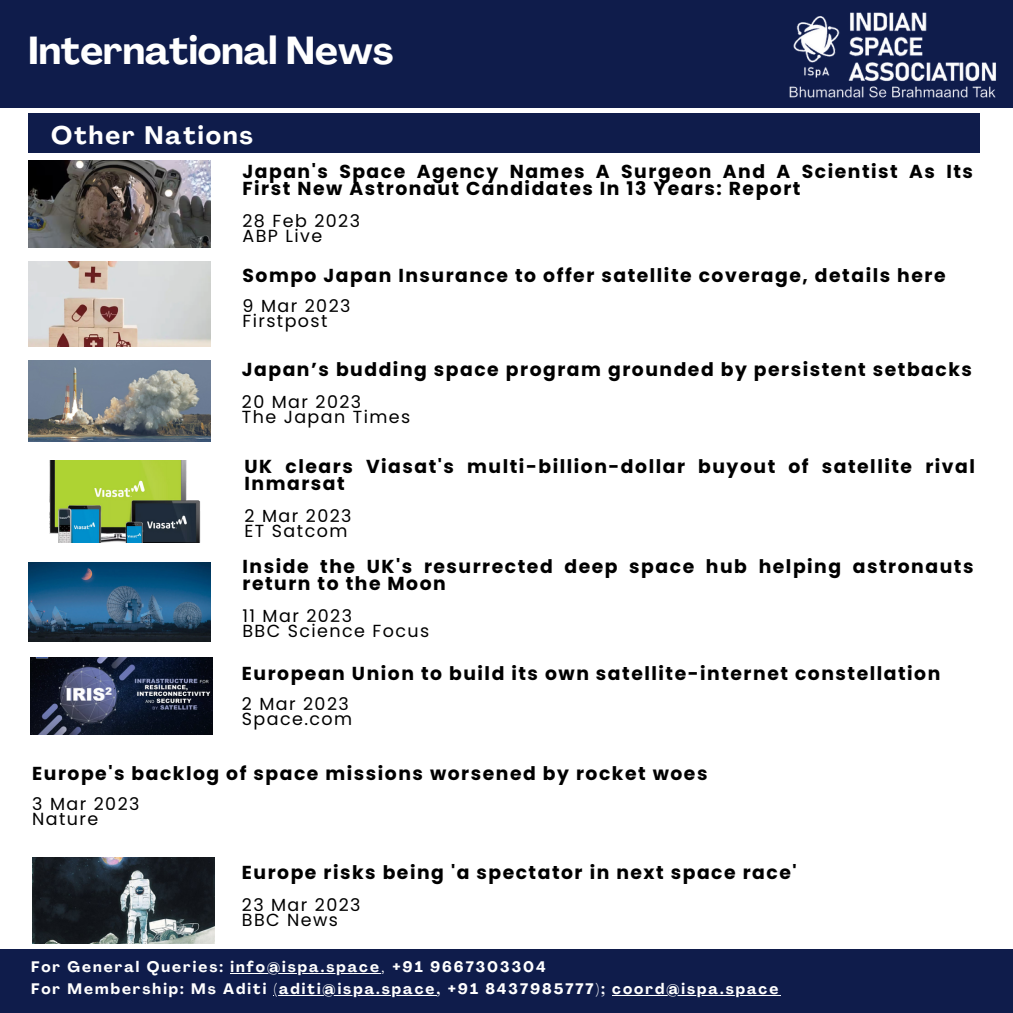
<style>
.page{position:relative;width:1013px;height:1013px;background:#fff}
.page>*{position:absolute;margin:0;border:0;box-sizing:border-box;transform-origin:0 0}
.t1{font:700 38.5px "Agrandir";color:#fff}
.t2{font:700 25px "Agrandir";letter-spacing:.08em;color:#fff}
.t3{font:700 18.75px/16.9px "Poppins";letter-spacing:.08em;color:#000}
.t4{font:17.5px/15px "Poppins";letter-spacing:.08em;color:#000}
.t5{font:700 15px/22.5px "Agrandir";letter-spacing:.135em;color:#fff}
.s1{font-weight:400}
</style>
<div class="page">
<div style="left:0;top:0;width:1012px;height:108px;background:#0f1c4b"></div>
<img style="left:789px;top:12px;width:207px;height:86px">
<img style="left:30px;top:657px;width:182px;height:77px">
<img style="left:49px;top:460px;width:152px;height:82px">
<img style="left:28px;top:262px;width:182px;height:84px">
<img style="left:28px;top:562px;width:182px;height:80px">
<div style="left:28px;top:114px;width:951px;height:39px;background:#0f1c4b"></div>
<img style="left:28px;top:160px;width:182px;height:87px">
<img style="left:32px;top:858px;width:182px;height:85px">
<div style="left:0;top:949px;width:1012px;height:63px;background:#0f1c4b"></div>
<img style="left:28px;top:360px;width:182px;height:81px">
<hr style="left:230px;top:972px;width:151px;height:1px;background:#fff">
<hr style="left:279px;top:995px;width:157px;height:1px;background:#fff">
<hr style="left:612px;top:995px;width:168px;height:1px;background:#fff">
<h1 class="t1" style="left:28px;top:35px;width:367px">International News</h1>
<h2 class="t2" style="left:51px;top:125px;width:203px">Other Nations</h2>
<p class="t3" style="left:242px;top:163px;width:732px">Japan's Space Agency Names A Surgeon And A Scientist As Its<br>First New Astronaut Candidates In 13 Years: Report</p>
<p class="t4" style="left:242px;top:213px;width:119px">28 Feb 2023<br>ABP Live</p>
<p class="t3" style="left:242px;top:267px;width:704px">Sompo Japan Insurance to offer satellite coverage, details here</p>
<p class="t4" style="left:242px;top:298px;width:109px">9 Mar 2023<br>Firstpost</p>
<p class="t3" style="left:242px;top:360px;width:731px">Japan’s budding space program grounded by persistent setbacks</p>
<p class="t4" style="left:242px;top:394px;width:170px">20 Mar 2023<br>The Japan Times</p>
<p class="t3" style="left:244px;top:458px;width:732px">UK clears Viasat's multi-billion-dollar buyout of satellite rival<br>Inmarsat</p>
<p class="t4" style="left:244px;top:508px;width:108px">2 Mar 2023<br>ET Satcom</p>
<p class="t3" style="left:242px;top:558px;width:732px">Inside the UK's resurrected deep space hub helping astronauts return to the Moon</p>
<p class="t4" style="left:242px;top:608px;width:188px">11 Mar 2023<br>BBC Science Focus</p>
<p class="t3" style="left:242px;top:664px;width:700px">European Union to build its own satellite-internet constellation</p>
<p class="t4" style="left:242px;top:696px;width:112px">2 Mar 2023<br>Space.com</p>
<p class="t3" style="left:32px;top:764px;width:676px">Europe's backlog of space missions worsened by rocket woes</p>
<p class="t4" style="left:32px;top:796px;width:109px">3 Mar 2023<br>Nature</p>
<p class="t3" style="left:242px;top:864px;width:556px">Europe risks being 'a spectator in next space race'</p>
<p class="t4" style="left:242px;top:897px;width:120px">23 Mar 2023<br>BBC News</p>
<p class="t5" style="left:31px;top:956px;width:748px">For General Queries: info@ispa.space<span class="s1">,</span> +91 9667303304<br>For Membership: Ms Aditi (aditi@ispa.space, +91 8437985777); coord@ispa.space</p>
</div>
